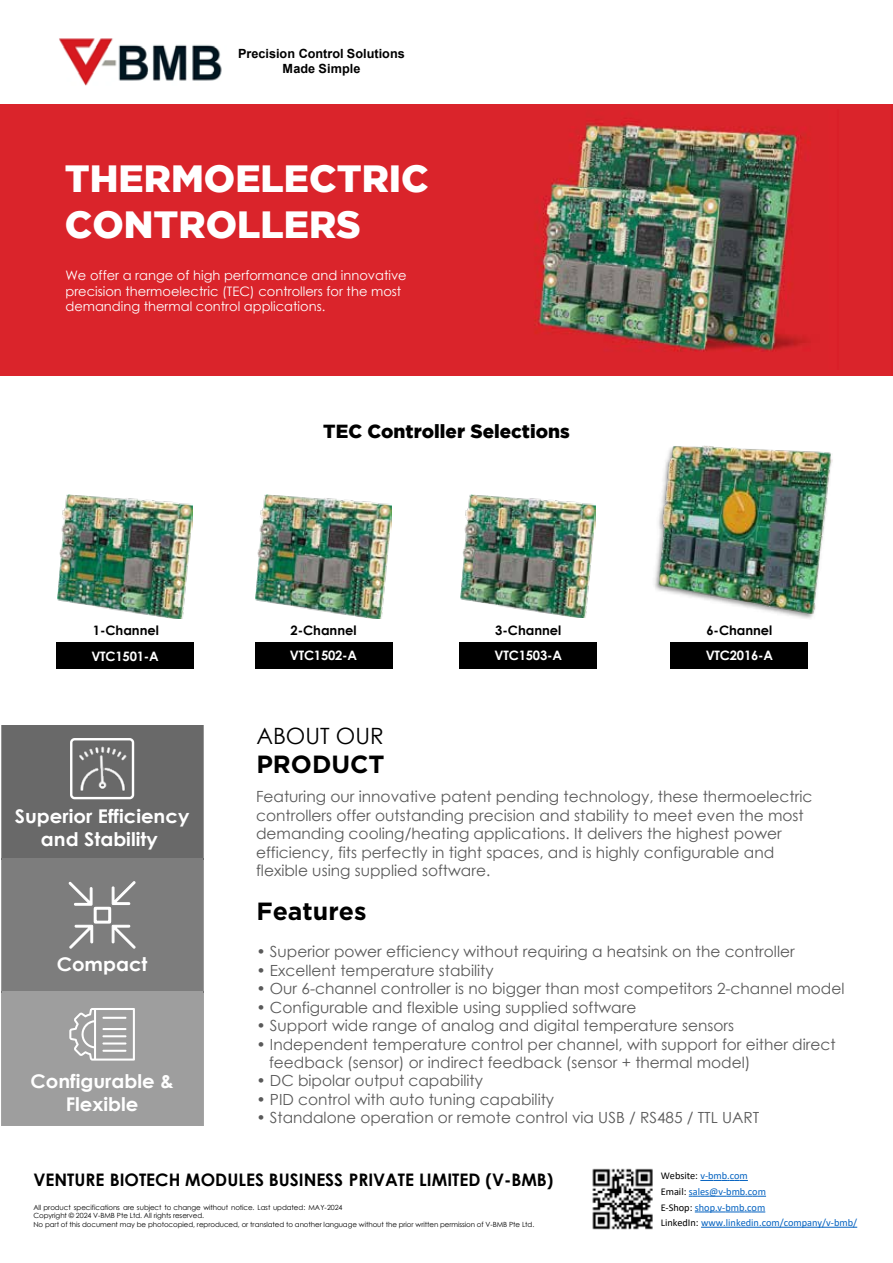
<style>
.page{position:relative;width:893px;height:1263px;background:#fff}
.page>*{position:absolute;margin:0;border:0;box-sizing:border-box;transform-origin:0 0}
.t1{font:900 37.8px/45.5px "Gotham";color:#fff}
.t2{font:700 24.9px "Gotham";color:#000}
.t3{font:22.5px "Century Gothic";color:#000}
.t4{font:700 18.9px/22.6px "Century Gothic";color:#fff;text-align:center;scale:1.04 1}
.t5{font:900 18.9px "Gotham";color:#000}
.t6{font:700 17.25px "Century Gothic";color:#000}
.t7{font:15.45px/18.5px "Century Gothic";color:#595959}
.t8{font:15.3px/18.5px "Century Gothic";color:#595959}
.t9{font:13.05px/15.6px "Century Gothic";color:#fff}
.t10{font:700 13.05px "Century Gothic";letter-spacing:-.015em;color:#fff}
.t11{font:700 13.05px "Century Gothic";letter-spacing:-.005em;color:#000}
.t12{font:700 12.6px/15.1px "Arial";color:#000;text-align:center}
.t13{font:10.35px "Calibri";color:#0563c1}
.t14{font:7.05px/8.6px "Century Gothic";letter-spacing:-.01em;color:#000}
.s1{color:#000}
</style>
<div class="page">
<img style="left:1px;top:726px;width:203px;height:399px">
<div style="left:0;top:104px;width:893px;height:271px;background:#da242b"></div>
<img style="left:59px;top:38px;width:163px;height:48px">
<img style="left:57px;top:495px;width:136px;height:123px">
<div style="left:56px;top:642px;width:138px;height:27px;background:#000"></div>
<img style="left:256px;top:494px;width:135px;height:124px">
<img style="left:461px;top:494px;width:135px;height:124px">
<div style="left:255px;top:642px;width:137px;height:27px;background:#000"></div>
<div style="left:460px;top:642px;width:137px;height:27px;background:#000"></div>
<div style="left:671px;top:642px;width:137px;height:27px;background:#000"></div>
<img style="left:654px;top:445px;width:179px;height:174px">
<img style="left:659px;top:446px;width:173px;height:168px">
<svg style="left:69px;top:1008px;width:66px;height:52px"></svg>
<svg style="left:68px;top:881px;width:25px;height:25px"></svg>
<svg style="left:111px;top:880px;width:26px;height:26px"></svg>
<svg style="left:111px;top:924px;width:26px;height:25px"></svg>
<svg style="left:68px;top:924px;width:26px;height:25px"></svg>
<div style="left:94px;top:907px;width:17px;height:17px;border:3px solid #fff"></div>
<img style="left:70px;top:737px;width:64px;height:64px">
<img style="left:518px;top:110px;width:321px;height:259px">
<svg style="left:700px;top:1180px;width:48px;height:1px"></svg>
<hr style="left:701px;top:1227px;width:156px;height:1px;background:#0563c1">
<svg style="left:695px;top:1211px;width:70px;height:1px"></svg>
<svg style="left:689px;top:1196px;width:77px;height:1px"></svg>
<img style="left:592px;top:1168px;width:61px;height:62px">
<p class="t12" style="left:238px;top:46px;width:168px">Precision Control Solutions<br>Made Simple</p>
<h1 class="t1" style="left:65px;top:155px;width:366px">THERMOELECTRIC<br>CONTROLLERS</h1>
<p class="t9" style="left:65px;top:267px;width:343px">We offer a range of high performance and innovative precision thermoelectric (TEC) controllers for the most demanding thermal control applications.</p>
<p class="t5" style="left:323px;top:420px;width:248px">TEC Controller Selections</p>
<p class="t11" style="left:93px;top:620px;width:68px">1-Channel</p>
<p class="t11" style="left:291px;top:620px;width:68px">2-Channel</p>
<p class="t11" style="left:495px;top:620px;width:68px">3-Channel</p>
<p class="t10" style="left:290px;top:646px;width:69px">VTC1502-A</p>
<p class="t10" style="left:495px;top:646px;width:69px">VTC1503-A</p>
<p class="t10" style="left:706px;top:646px;width:69px">VTC2016-A</p>
<p class="t11" style="left:706px;top:620px;width:68px">6-Channel</p>
<p class="t10" style="left:91px;top:646px;width:69px">VTC1501-A</p>
<p class="t4" style="left:15px;top:804px;width:169px">Superior Efficiency and Stability</p>
<p class="t4" style="left:57px;top:952px;width:89px">Compact</p>
<p class="t4" style="left:31px;top:1069px;width:139px">Configurable &amp;<br>Flexible</p>
<h3 class="t3" style="left:256px;top:720px;width:129px">ABOUT OUR</h3>
<h2 class="t2" style="left:256px;top:747px;width:130px">PRODUCT</h2>
<p class="t7" style="left:256px;top:787px;width:558px">Featuring our innovative patent pending technology, these thermoelectric controllers offer outstanding precision and stability to meet even the most demanding cooling/heating applications. It delivers the highest power efficiency, fits perfectly in tight spaces, and is highly configurable and flexible using supplied software.</p>
<h2 class="t2" style="left:256px;top:895px;width:112px">Features</h2>
<p class="t8" style="left:256px;top:942px;width:540px">• Superior power efficiency without requiring a heatsink on the controller</p>
<p class="t8" style="left:256px;top:961px;width:239px">• Excellent temperature stability</p>
<p class="t8" style="left:256px;top:979px;width:590px">• Our 6-channel controller is no bigger than most competitors 2-channel model</p>
<p class="t8" style="left:256px;top:998px;width:382px">• Configurable and flexible using supplied software</p>
<p class="t8" style="left:256px;top:1016px;width:479px">• Support wide range of analog and digital temperature sensors</p>
<p class="t8" style="left:269px;top:1034px;width:568px;text-indent:-13px">• Independent temperature control per channel, with support for either direct feedback (sensor) or indirect feedback (sensor + thermal model)</p>
<p class="t8" style="left:256px;top:1071px;width:228px">• DC bipolar output capability</p>
<p class="t8" style="left:256px;top:1090px;width:299px">• PID control with auto tuning capability</p>
<p class="t8" style="left:256px;top:1108px;width:505px">• Standalone operation or remote control via USB / RS485 / TTL UART</p>
<p class="t6" style="left:33px;top:1166px;width:522px">VENTURE BIOTECH MODULES BUSINESS PRIVATE LIMITED (V-BMB)</p>
<p class="t13" style="left:661px;top:1169px;width:89px"><span class="s1">Website:</span> v-bmb.com</p>
<p class="t13" style="left:661px;top:1215px;width:198px"><span class="s1">LinkedIn:</span> www.linkedin.com/company/v-bmb/</p>
<p class="t13" style="left:661px;top:1184px;width:107px"><span class="s1">Email:</span> sales@v-bmb.com</p>
<p class="t13" style="left:661px;top:1200px;width:106px"><span class="s1">E-Shop:</span> shop.v-bmb.com</p>
<p class="t14" style="left:33px;top:1203px;width:502px">All product specifications are subject to change without notice. Last updated: MAY-2024<br>Copyright © 2024 V-BMB Pte Ltd. All rights reserved.<br>No part of this document may be photocopied, reproduced, or translated to another language without the prior written permission of V-BMB Pte Ltd.</p>
</div>
